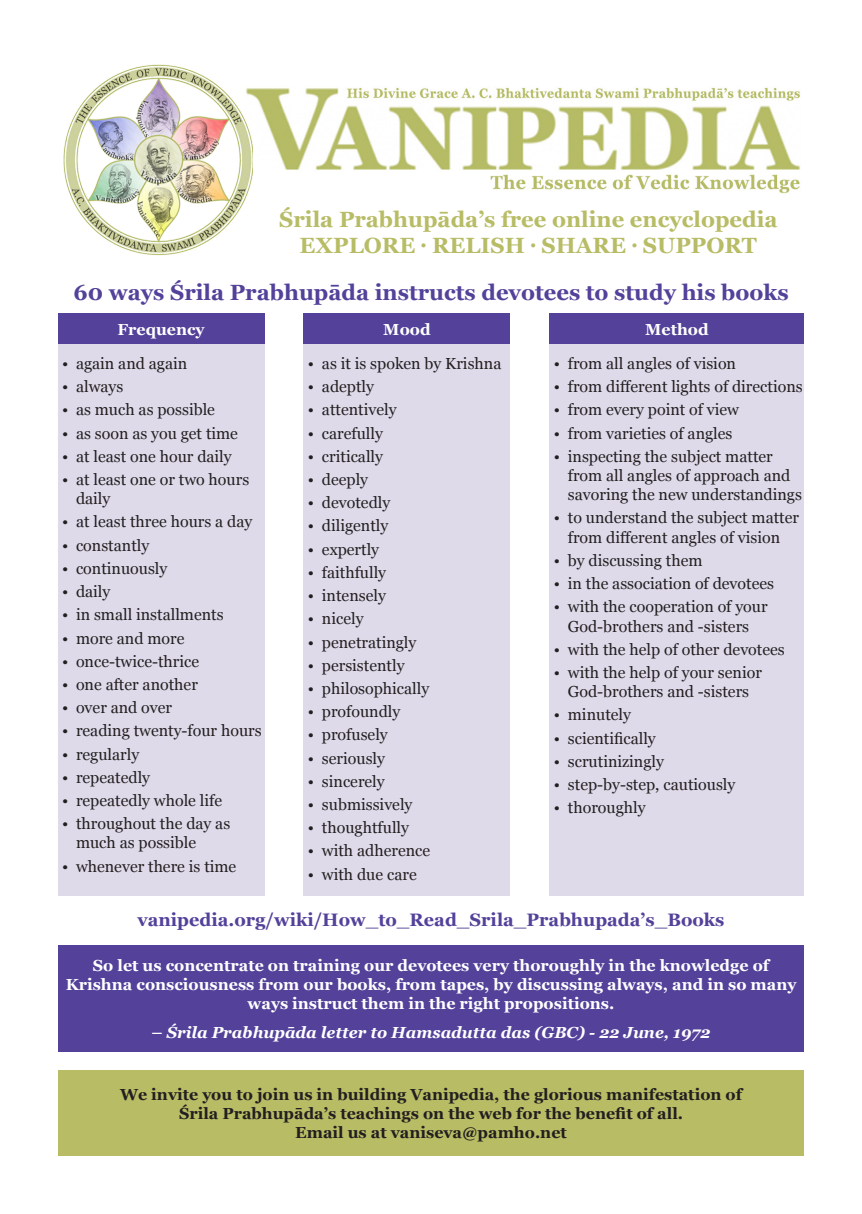
<style>
.page{position:relative;width:862px;height:1214px;background:#fff}
.page>*{position:absolute;margin:0;border:0;box-sizing:border-box;transform-origin:0 0}
.t1{font:700 22px "Georgia";color:#b7bc65}
.t2{font:700 22px "Georgia";color:#53419a}
.t3{font:700 18px "Georgia";color:#53419a}
.t4{font:16px/19.2px "Georgia";color:#231f20}
.t5{font:700 16px/19.2px "Georgia";color:#fff;text-align:center}
.t6{font:700 16px "Georgia";color:#231f20}
.t7{font:italic 700 16px "Georgia";color:#fff}
.s1{font-style:normal}
</style>
<div class="page">
<img style="left:253px;top:87px;width:547px;height:107px">
<img style="left:63px;top:64px;width:190px;height:192px">
<div style="left:58px;top:313px;width:206px;height:31px;background:#53419a"></div>
<div style="left:58px;top:357px;width:206px;height:538px;background:#dedaea"></div>
<div style="left:304px;top:313px;width:206px;height:31px;background:#53419a"></div>
<div style="left:304px;top:357px;width:206px;height:538px;background:#dedaea"></div>
<div style="left:550px;top:313px;width:254px;height:31px;background:#53419a"></div>
<div style="left:550px;top:357px;width:254px;height:538px;background:#dedaea"></div>
<div style="left:58px;top:1070px;width:746px;height:85px;background:#b7bc65"></div>
<div style="left:550px;top:344px;width:254px;height:13px;background:#dedaea"></div>
<div style="left:304px;top:344px;width:206px;height:13px;background:#dedaea"></div>
<div style="left:58px;top:344px;width:206px;height:13px;background:#dedaea"></div>
<div style="left:58px;top:945px;width:746px;height:106px;background:#53419a"></div>
<p class="t1" style="left:279px;top:205px;width:500px">Śrila Prabhupāda’s free online encyclopedia</p>
<p class="t1" style="left:300px;top:231px;width:459px">EXPLORE <sup>●</sup> RELISH <sup>●</sup> SHARE <sup>●</sup> SUPPORT</p>
<p class="t2" style="left:73px;top:278px;width:717px">60 ways Śrila Prabhupāda instructs devotees to study his books</p>
<p class="t5" style="left:117px;top:320px;width:89px">Frequency</p>
<p class="t4" style="left:62px;top:354px;width:127px">• again and again</p>
<p class="t4" style="left:62px;top:377px;width:63px">• always</p>
<p class="t4" style="left:62px;top:400px;width:154px">• as much as possible</p>
<p class="t4" style="left:62px;top:424px;width:177px">• as soon as you get time</p>
<p class="t4" style="left:62px;top:447px;width:171px">• at least one hour daily</p>
<p class="t4" style="left:76px;top:470px;width:175px;text-indent:-14px">• at least one or two hours daily</p>
<p class="t4" style="left:62px;top:512px;width:192px">• at least three hours a day</p>
<p class="t4" style="left:62px;top:536px;width:89px">• constantly</p>
<p class="t4" style="left:62px;top:559px;width:107px">• continuously</p>
<p class="t4" style="left:62px;top:582px;width:50px">• daily</p>
<p class="t4" style="left:62px;top:605px;width:163px">• in small installments</p>
<p class="t4" style="left:62px;top:628px;width:124px">• more and more</p>
<p class="t4" style="left:62px;top:652px;width:139px">• once-twice-thrice</p>
<p class="t4" style="left:62px;top:675px;width:137px">• one after another</p>
<p class="t4" style="left:62px;top:698px;width:112px">• over and over</p>
<p class="t4" style="left:62px;top:721px;width:201px">• reading twenty-four hours</p>
<p class="t4" style="left:62px;top:744px;width:79px">• regularly</p>
<p class="t4" style="left:62px;top:768px;width:90px">• repeatedly</p>
<p class="t4" style="left:62px;top:791px;width:162px">• repeatedly whole life</p>
<p class="t4" style="left:76px;top:814px;width:156px;text-indent:-14px">• throughout the day as much as possible</p>
<p class="t4" style="left:62px;top:856px;width:176px">• whenever there is time</p>
<p class="t5" style="left:645px;top:319px;width:65px">Method</p>
<p class="t4" style="left:554px;top:354px;width:184px">• from all angles of vision</p>
<p class="t4" style="left:554px;top:377px;width:250px">• from different lights of directions</p>
<p class="t4" style="left:554px;top:400px;width:187px">• from every point of view</p>
<p class="t4" style="left:554px;top:424px;width:180px">• from varieties of angles</p>
<p class="t4" style="left:568px;top:447px;width:235px;text-indent:-14px">• inspecting the subject matter from all angles of approach and savoring the new understandings</p>
<p class="t4" style="left:554px;top:508px;width:247px;text-align:center">• to understand the subject matter from different angles of vision</p>
<p class="t4" style="left:554px;top:551px;width:150px">• by discussing them</p>
<p class="t4" style="left:554px;top:574px;width:222px">• in the association of devotees</p>
<p class="t4" style="left:554px;top:597px;width:215px;text-align:center">• with the cooperation of your<br>God-brothers and -sisters</p>
<p class="t4" style="left:554px;top:640px;width:232px">• with the help of other devotees</p>
<p class="t4" style="left:554px;top:663px;width:209px;text-align:center">• with the help of your senior<br>God-brothers and -sisters</p>
<p class="t4" style="left:554px;top:705px;width:79px">• minutely</p>
<p class="t4" style="left:554px;top:728px;width:103px">• scientifically</p>
<p class="t4" style="left:554px;top:752px;width:112px">• scrutinizingly</p>
<p class="t4" style="left:554px;top:775px;width:183px">• step-by-step, cautiously</p>
<p class="t4" style="left:554px;top:798px;width:93px">• thoroughly</p>
<p class="t5" style="left:383px;top:320px;width:49px">Mood</p>
<p class="t4" style="left:308px;top:354px;width:195px">• as it is spoken by Krishna</p>
<p class="t4" style="left:308px;top:377px;width:68px">• adeptly</p>
<p class="t4" style="left:308px;top:400px;width:90px">• attentively</p>
<p class="t4" style="left:308px;top:424px;width:77px">• carefully</p>
<p class="t4" style="left:308px;top:447px;width:77px">• critically</p>
<p class="t4" style="left:308px;top:470px;width:62px">• deeply</p>
<p class="t4" style="left:308px;top:493px;width:84px">• devotedly</p>
<p class="t4" style="left:308px;top:516px;width:82px">• diligently</p>
<p class="t4" style="left:308px;top:540px;width:73px">• expertly</p>
<p class="t4" style="left:308px;top:563px;width:80px">• faithfully</p>
<p class="t4" style="left:308px;top:586px;width:79px">• intensely</p>
<p class="t4" style="left:308px;top:609px;width:57px">• nicely</p>
<p class="t4" style="left:308px;top:632px;width:110px">• penetratingly</p>
<p class="t4" style="left:308px;top:656px;width:98px">• persistently</p>
<p class="t4" style="left:308px;top:679px;width:123px">• philosophically</p>
<p class="t4" style="left:308px;top:702px;width:94px">• profoundly</p>
<p class="t4" style="left:308px;top:725px;width:81px">• profusely</p>
<p class="t4" style="left:308px;top:748px;width:79px">• seriously</p>
<p class="t4" style="left:308px;top:772px;width:78px">• sincerely</p>
<p class="t4" style="left:308px;top:795px;width:106px">• submissively</p>
<p class="t4" style="left:308px;top:818px;width:103px">• thoughtfully</p>
<p class="t4" style="left:308px;top:841px;width:124px">• with adherence</p>
<p class="t4" style="left:308px;top:864px;width:110px">• with due care</p>
<p class="t3" style="left:138px;top:908px;width:588px">vanipedia.org/wiki/How_to_Read_Srila_Prabhupada’s_Books</p>
<p class="t5" style="left:93px;top:955px;width:678px">So let us concentrate on training our devotees very thoroughly in the knowledge of</p>
<p class="t5" style="left:66px;top:974px;width:732px">Krishna consciousness from our books, from tapes, by discussing always, and in so many ways instruct them in the right propositions.</p>
<p class="t7" style="left:151px;top:1022px;width:560px"><span class="s1">–</span> Śrila Prabhupāda letter to Hamsadutta das (GBC) - 22 June, 1972</p>
<p class="t6" style="left:120px;top:1084px;width:623px">We invite you to join us in building Vanipedia, the glorious manifestation of</p>
<p class="t6" style="left:179px;top:1103px;width:505px">Śrila Prabhupāda’s teachings on the web for the benefit of all.</p>
<p class="t6" style="left:295px;top:1122px;width:273px">Email us at vaniseva@pamho.net</p>
</div>
